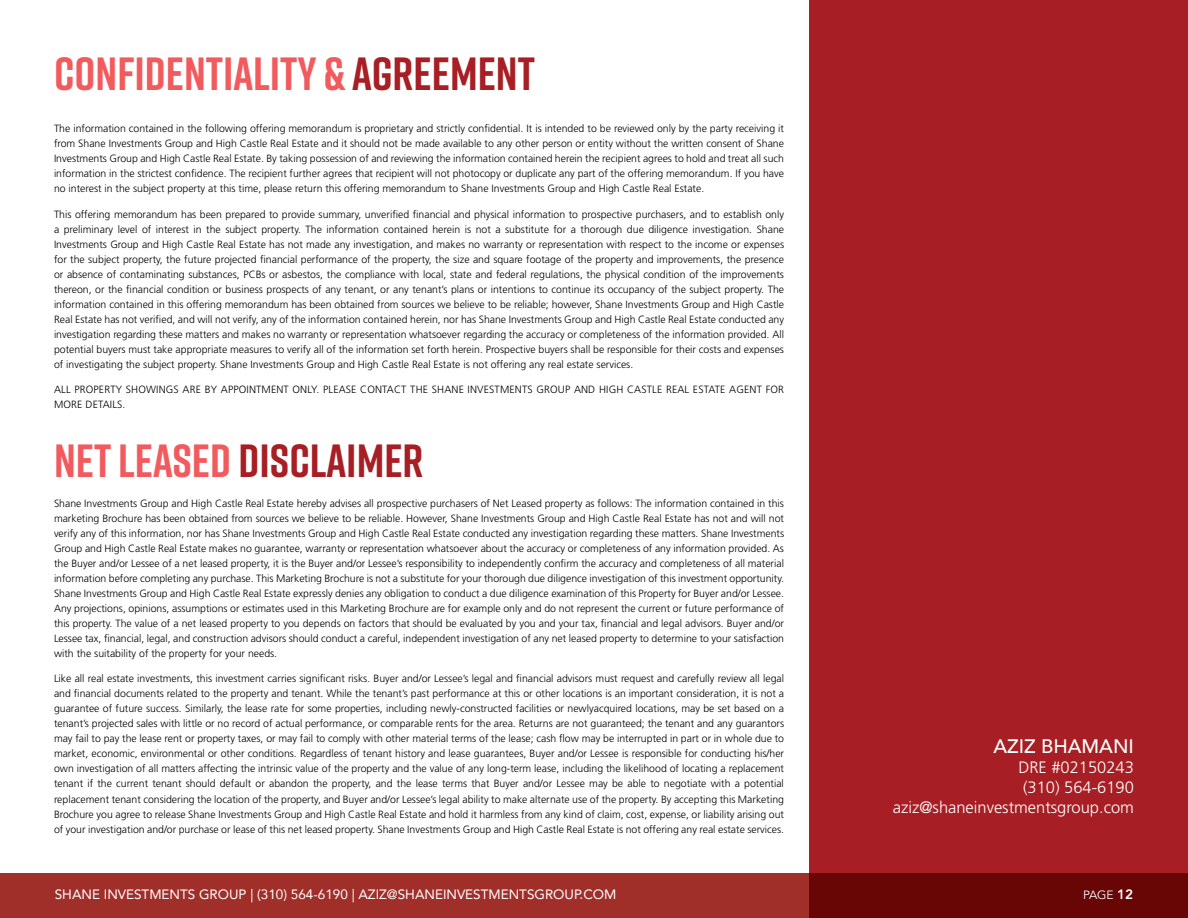
<style>
.page{position:relative;width:1188px;height:918px;background:#fff}
.page>*{position:absolute;margin:0;border:0;box-sizing:border-box;transform-origin:0 0}
.t1{font:700 46.5px "Rift";color:#f15b5e}
.t2{font:700 46.5px "Rift";color:#a71f24}
.t3{font:500 19.5px "Avenir";color:#fff}
.t4{font:300 16.5px/19.8px "Frutiger LT";color:#fff;text-align:right}
.t5{font:13.5px "Avenir";color:#fff}
.t6{font:12px "Avenir";color:#fff}
.t7{font:300 10.5px/15px "Frutiger LT";color:#000;text-align:justify}
.s1{color:#a71f24}
.s2{color:#f15b5e}
.s3{font-weight:800;font-size:13.5px}
</style>
<div class="page">
<div style="left:809px;top:0;width:379px;height:918px;background:#a71f24"></div>
<svg style="left:0;top:873px;width:1188px;height:45px;background:#8e211e"></svg>
<h1 class="t1" style="left:54px;top:41px;width:482px">CONFIDENTIALITY &amp; <span class="s1">AGREEMENT</span></h1>
<p class="t7" style="left:54px;top:121px;width:732px">The information contained in the following offering memorandum is proprietary and strictly confidential. It is intended to be reviewed only by the party receiving it from Shane Investments Group and High Castle Real Estate and it should not be made available to any other person or entity without the written consent of Shane Investments Group and High Castle Real Estate. By taking possession of and reviewing the information contained herein the recipient agrees to hold and treat all such information in the strictest confidence. The recipient further agrees that recipient will not photocopy or duplicate any part of the offering memorandum. If you have no interest in the subject property at this time, please return this offering memorandum to Shane Investments Group and High Castle Real Estate.</p>
<p class="t7" style="left:54px;top:207px;width:732px">This offering memorandum has been prepared to provide summary, unverified financial and physical information to prospective purchasers, and to establish only a preliminary level of interest in the subject property. The information contained herein is not a substitute for a thorough due diligence investigation. Shane Investments Group and High Castle Real Estate has not made any investigation, and makes no warranty or representation with respect to the income or expenses for the subject property, the future projected financial performance of the property, the size and square footage of the property and improvements, the presence or absence of contaminating substances, PCBs or asbestos, the compliance with local, state and federal regulations, the physical condition of the improvements thereon, or the financial condition or business prospects of any tenant, or any tenant’s plans or intentions to continue its occupancy of the subject property. The information contained in this offering memorandum has been obtained from sources we believe to be reliable; however, Shane Investments Group and High Castle Real Estate has not verified, and will not verify, any of the information contained herein, nor has Shane Investments Group and High Castle Real Estate conducted any investigation regarding these matters and makes no warranty or representation whatsoever regarding the accuracy or completeness of the information provided. All potential buyers must take appropriate measures to verify all of the information set forth herein. Prospective buyers shall be responsible for their costs and expenses of investigating the subject property. Shane Investments Group and High Castle Real Estate is not offering any real estate services.</p>
<p class="t7" style="left:54px;top:382px;width:732px">ALL PROPERTY SHOWINGS ARE BY APPOINTMENT ONLY. PLEASE CONTACT THE SHANE INVESTMENTS GROUP AND HIGH CASTLE REAL ESTATE AGENT FOR<br>MORE DETAILS.</p>
<h1 class="t2" style="left:54px;top:428px;width:371px"><span class="s2">NET LEASED</span> DISCLAIMER</h1>
<p class="t7" style="left:54px;top:496px;width:732px">Shane Investments Group and High Castle Real Estate hereby advises all prospective purchasers of Net Leased property as follows: The information contained in this marketing Brochure has been obtained from sources we believe to be reliable. However, Shane Investments Group and High Castle Real Estate has not and will not verify any of this information, nor has Shane Investments Group and High Castle Real Estate conducted any investigation regarding these matters. Shane Investments Group and High Castle Real Estate makes no guarantee, warranty or representation whatsoever about the accuracy or completeness of any information provided. As the Buyer and/or Lessee of a net leased property, it is the Buyer and/or Lessee’s responsibility to independently confirm the accuracy and completeness of all material information before completing any purchase. This Marketing Brochure is not a substitute for your thorough due diligence investigation of this investment opportunity.<br>Shane Investments Group and High Castle Real Estate expressly denies any obligation to conduct a due diligence examination of this Property for Buyer and/or Lessee.<br>Any projections, opinions, assumptions or estimates used in this Marketing Brochure are for example only and do not represent the current or future performance of this property. The value of a net leased property to you depends on factors that should be evaluated by you and your tax, financial and legal advisors. Buyer and/or Lessee tax, financial, legal, and construction advisors should conduct a careful, independent investigation of any net leased property to determine to your satisfaction with the suitability of the property for your needs.</p>
<p class="t7" style="left:54px;top:671px;width:732px">Like all real estate investments, this investment carries significant risks. Buyer and/or Lessee’s legal and financial advisors must request and carefully review all legal and financial documents related to the property and tenant. While the tenant’s past performance at this or other locations is an important consideration, it is not a guarantee of future success. Similarly, the lease rate for some properties, including newly-constructed facilities or newlyacquired locations, may be set based on a tenant’s projected sales with little or no record of actual performance, or comparable rents for the area. Returns are not guaranteed; the tenant and any guarantors may fail to pay the lease rent or property taxes, or may fail to comply with other material terms of the lease; cash flow may be interrupted in part or in whole due to market, economic, environmental or other conditions. Regardless of tenant history and lease guarantees, Buyer and/or Lessee is responsible for conducting his/her own investigation of all matters affecting the intrinsic value of the property and the value of any long-term lease, including the likelihood of locating a replacement tenant if the current tenant should default or abandon the property, and the lease terms that Buyer and/or Lessee may be able to negotiate with a potential replacement tenant considering the location of the property, and Buyer and/or Lessee’s legal ability to make alternate use of the property. By accepting this Marketing Brochure you agree to release Shane Investments Group and High Castle Real Estate and hold it harmless from any kind of claim, cost, expense, or liability arising out of your investigation and/or purchase or lease of this net leased property. Shane Investments Group and High Castle Real Estate is not offering any real estate services.</p>
<h2 class="t3" style="left:994px;top:730px;width:142px">AZIZ BHAMANI</h2>
<h3 class="t4" style="left:893px;top:758px;width:243px">DRE #02150243<br>(310) 564-6190 aziz@shaneinvestmentsgroup.com</h3>
<p class="t5" style="left:55px;top:884px;width:563px">SHANE INVESTMENTS GROUP | (310) 564-6190 | AZIZ@SHANEINVESTMENTSGROUP.COM</p>
<p class="t6" style="left:1083px;top:888px;width:52px">PAGE <span class="s3">12</span></p>
</div>
